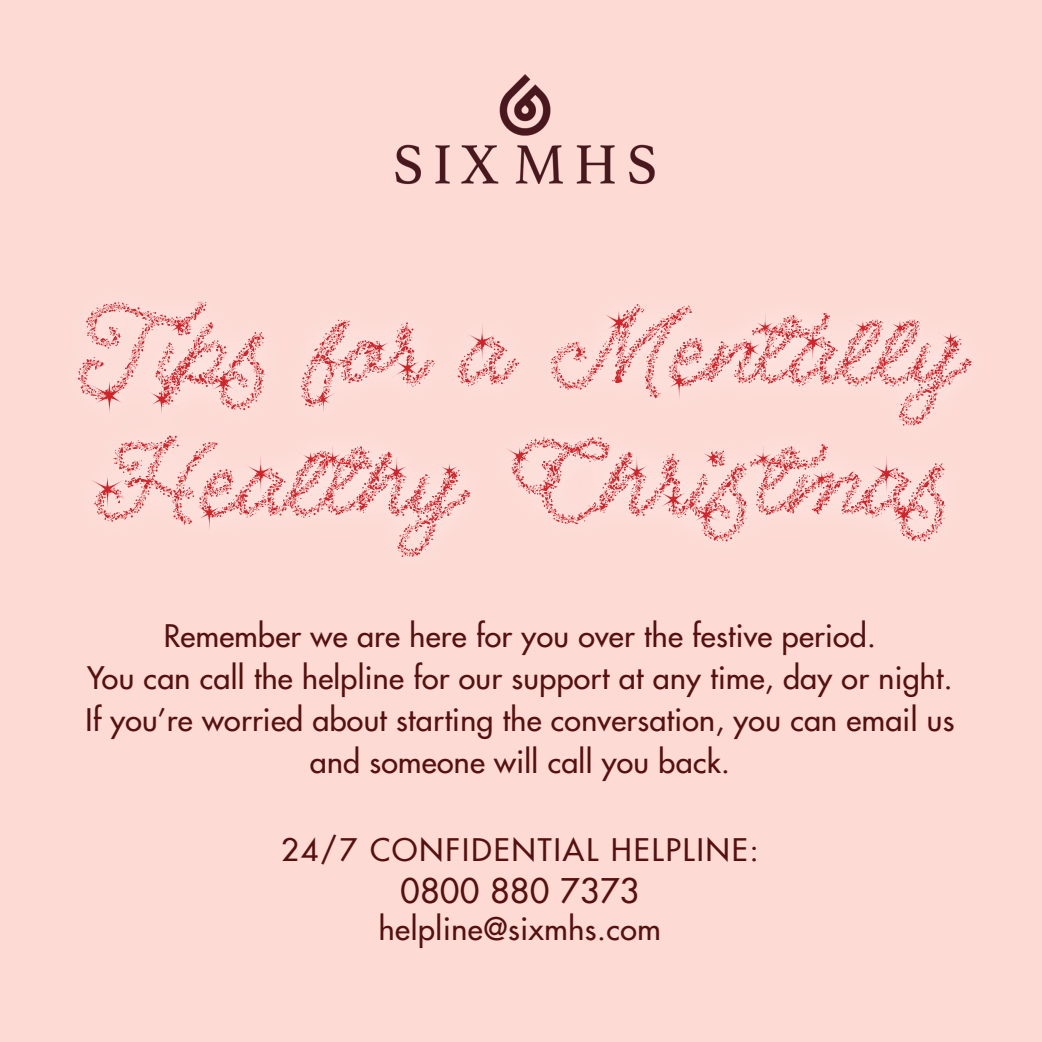
<style>
.page{position:relative;width:1042px;height:1042px;background:#fddad4}
.page>*{position:absolute;margin:0;border:0;box-sizing:border-box;transform-origin:0 0}
.t1{font:97.3px "Christmas Miracle PERSONALUSE";color:#d1232a}
.t2{font:500 33.25px "Futura";letter-spacing:.02em;color:#561010}
.t3{font:500 30.45px/41.8px "Futura";letter-spacing:.01em;color:#561010;text-align:center}
.t4{font:500 30.45px "Futura";letter-spacing:.07em;color:#561010}
</style>
<div class="page">
<img style="left:395px;top:74px;width:260px;height:111px">
<p class="t1" style="left:77px;top:274px;width:894px">Tips for a Mentally</p>
<p class="t1" style="left:88px;top:405px;width:871px">Healthy Christmas</p>
<p class="t3" style="left:164px;top:615px;width:714px">Remember we are here for you over the festive period.</p>
<p class="t3" style="left:87px;top:657px;width:867px">You can call the helpline for our support at any time, day or night.</p>
<p class="t3" style="left:85px;top:699px;width:870px">If you’re worried about starting the conversation, you can email us and someone will call you back.</p>
<p class="t4" style="left:281px;top:830px;width:479px">24/7 CONFIDENTIAL HELPLINE:</p>
<p class="t2" style="left:400px;top:870px;width:240px">0800 880 7373</p>
<p class="t3" style="left:379px;top:907px;width:284px">helpline@sixmhs.com</p>
</div>
